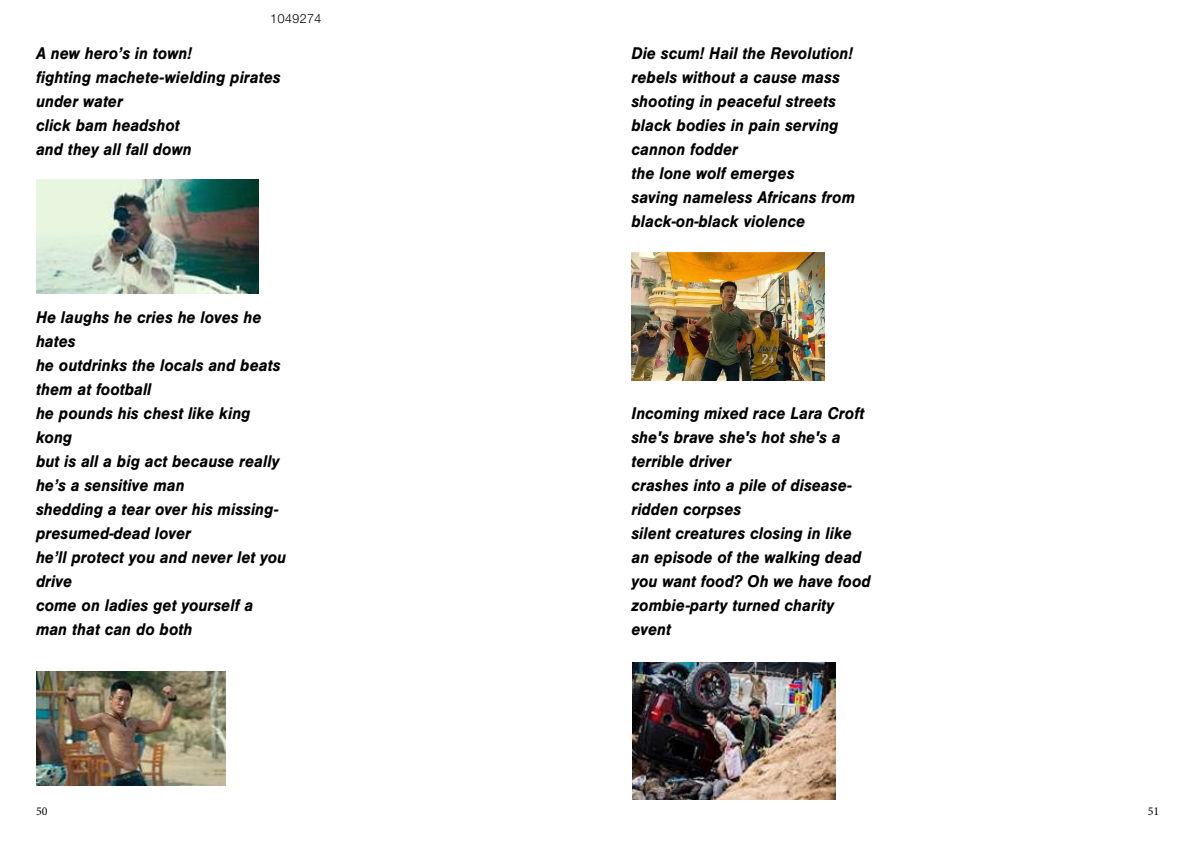
<style>
.page{position:relative;width:1191px;height:842px;background:#fff}
.page>*{position:absolute;margin:0;border:0;box-sizing:border-box;transform-origin:0 0}
.t1{font:italic 700 17.6px/24px "Nimbus San";color:#000;scale:.91 1}
.t2{font:300 12px "Nimbus Sans DV";color:#000}
.t3{font:12px "Minion Pro";color:#000}
</style>
<div class="page">
<img style="left:632px;top:662px;width:203px;height:137px">
<img style="left:631px;top:252px;width:193px;height:129px">
<img style="left:37px;top:179px;width:221px;height:114px">
<img style="left:36px;top:671px;width:189px;height:114px">
<p class="t2" style="left:270px;top:10px;width:53px">1049274</p>
<p class="t1" style="left:36px;top:41px;width:270px">A new hero’s in town!<br>fighting machete-wielding pirates under water<br>click bam headshot<br>and they all fall down</p>
<p class="t1" style="left:36px;top:305px;width:276px">He laughs he cries he loves he hates<br>he outdrinks the locals and beats them at football<br>he pounds his chest like king kong<br>but is all a big act because really he’s a sensitive man<br>shedding a tear over his missing&shy;presumed-dead lover<br>he’ll protect you and never let you drive<br>come on ladies get yourself a man that can do both</p>
<p class="t1" style="left:631px;top:41px;width:247px">Die scum! Hail the Revolution! rebels without a cause mass shooting in peaceful streets black bodies in pain serving cannon fodder<br>the lone wolf emerges<br>saving nameless Africans from black-on-black violence</p>
<p class="t1" style="left:631px;top:401px;width:264px">Incoming mixed race Lara Croft she's brave she's hot she's a terrible driver<br>crashes into a pile of disease&shy;ridden corpses<br>silent creatures closing in like an episode of the walking dead you want food? Oh we have food zombie-party turned charity event</p>
<p class="t3" style="left:36px;top:803px;width:13px">50</p>
<p class="t3" style="left:1147px;top:803px;width:13px">51</p>
</div>
